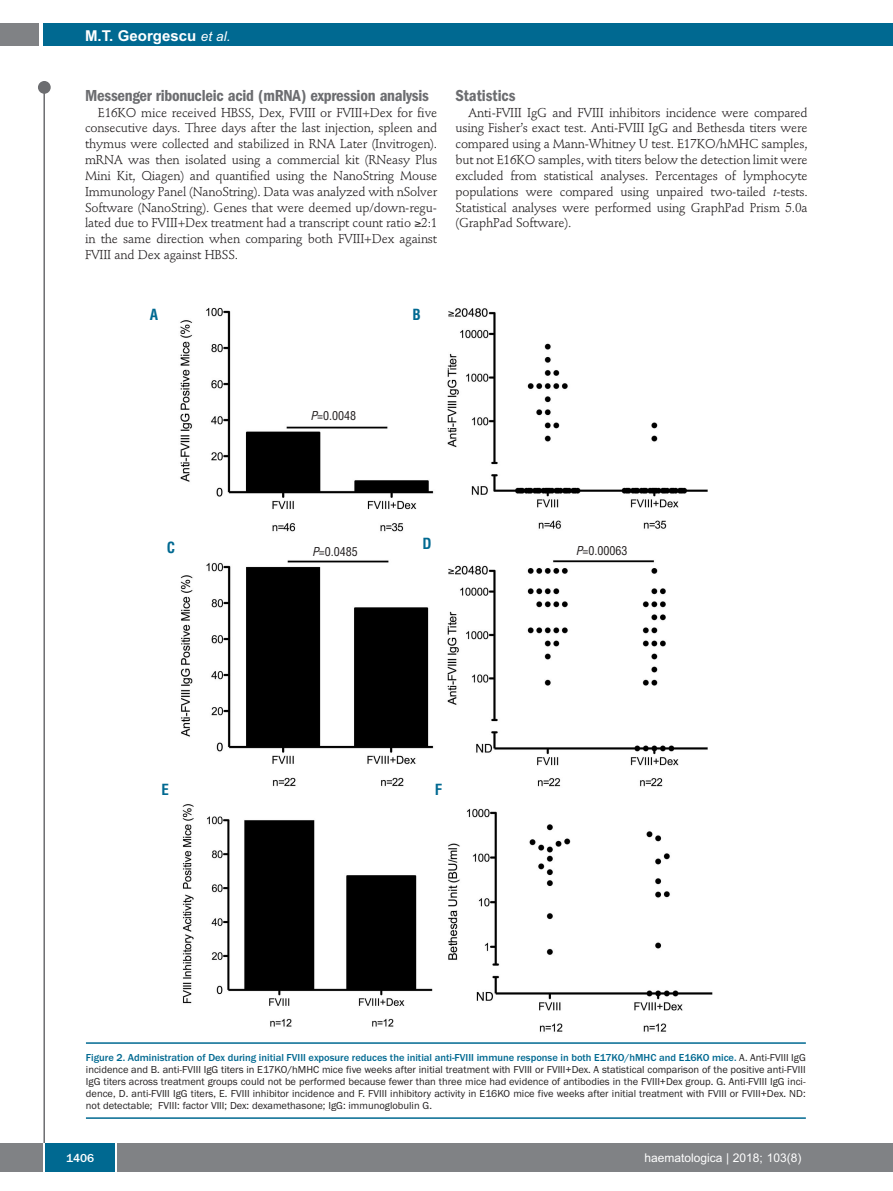
<style>
.page{position:relative;width:893px;height:1191px;background:#fff}
.page>*{position:absolute;margin:0;border:0;box-sizing:border-box;transform-origin:0 0}
.t1{font:600 condensed 16.5px "Franklin Gothic";letter-spacing:-.015em;color:#6c6d70}
.t2{font:700 15px "Arial";color:#fff}
.t3{font:700 condensed 15px "Helvetica";color:#006991}
.t4{font:12.75px/15.9px "Stempel Schneidler";letter-spacing:-.015em;color:#231f20;text-align:justify}
.t5{font:12px "Arial";color:#fff}
.t6{font:condensed 12px "Helvetica";color:#231f20}
.t7{font:500 12px "Franklin Gothic";color:#fff}
.t8{font:10.5px/12px "Franklin Gothic";color:#231f20;text-align:justify}
.s1{font-weight:400;font-style:italic;font-size:13.5px}
.s2{font-style:italic}
.s3{font-weight:500;color:#006991}
</style>
<div class="page">
<div style="left:38px;top:81px;width:13px;height:13px;background:#6c6d70;border-radius:50%"></div>
<hr style="left:43px;top:84px;width:2px;height:1061px;background:#6c6d70">
<div style="left:43px;top:23px;width:850px;height:22px;background:#006991"></div>
<div style="left:0;top:23px;width:39px;height:22px;background:#808285"></div>
<div style="left:0;top:1143px;width:893px;height:28px;background:#808285"></div>
<div style="left:45px;top:1143px;width:71px;height:28px;background:#006991"></div>
<hr style="left:43px;top:1143px;width:2px;height:28px;background:#fff">
<svg style="left:116px;top:1143px;width:1px;height:28px"></svg>
<img style="left:160px;top:307px;width:574px;height:737px">
<hr style="left:86px;top:1042px;width:720px;height:1px;background:#006991">
<hr style="left:86px;top:1117px;width:720px;height:1px;background:#006991">
<p class="t2" style="left:85px;top:27px;width:147px">M.T. Georgescu <span class="s1">et al.</span></p>
<p class="t1" style="left:85px;top:90px;width:345px">Messenger ribonucleic acid (mRNA) expression analysis</p>
<p class="t4" style="left:85px;top:105px;width:354px;text-indent:13px">E16KO mice received HBSS, Dex, FVIII or FVIII+Dex for five consecutive days. Three days after the last injection, spleen and thymus were collected and stabilized in RNA Later (Invitrogen). mRNA was then isolated using a commercial kit (RNeasy Plus Mini Kit, Qiagen) and quantified using the NanoString Mouse Immunology Panel (NanoString). Data was analyzed with nSolver Software (NanoString). Genes that were deemed up/down-regu&shy;lated due to FVIII+Dex treatment had a transcript count ratio ≥2:1 in the same direction when comparing both FVIII+Dex against FVIII and Dex against HBSS.</p>
<p class="t3" style="left:150px;top:306px;width:10px">A</p>
<p class="t3" style="left:412px;top:306px;width:10px">B</p>
<p class="t1" style="left:455px;top:90px;width:62px">Statistics</p>
<p class="t4" style="left:455px;top:105px;width:354px;text-indent:13px">Anti-FVIII IgG and FVIII inhibitors incidence were compared using Fisher’s exact test. Anti-FVIII IgG and Bethesda titers were compared using a Mann-Whitney U test. E17KO/hMHC samples, but not E16KO samples, with titers below the detection limit were excluded from statistical analyses. Percentages of lymphocyte populations were compared using unpaired two-tailed <span class="s2">t</span>-tests.<br>Statistical analyses were performed using GraphPad Prism 5.0a (GraphPad Software).</p>
<p class="t6" style="left:311px;top:409px;width:47px"><span class="s2">P</span>=0.0048</p>
<p class="t3" style="left:167px;top:538px;width:10px">C</p>
<p class="t3" style="left:422px;top:535px;width:11px">D</p>
<p class="t6" style="left:312px;top:545px;width:47px"><span class="s2">P</span>=0.0485</p>
<p class="t6" style="left:576px;top:543px;width:53px"><span class="s2">P</span>=0.00063</p>
<p class="t3" style="left:161px;top:780px;width:9px">E</p>
<p class="t3" style="left:435px;top:780px;width:9px">F</p>
<p class="t8" style="left:86px;top:1051px;width:721px"><span class="s3">Figure 2. Administration of Dex during initial FVIII exposure reduces the initial anti-FVIII immune response in both E17KO/hMHC and E16KO mice.</span> A. Anti-FVIII IgG incidence and B. anti-FVIII IgG titers in E17KO/hMHC mice five weeks after initial treatment with FVIII or FVIII+Dex. A statistical comparison of the positive anti-FVIII IgG titers across treatment groups could not be performed because fewer than three mice had evidence of antibodies in the FVIII+Dex group. G. Anti-FVIII IgG inci&shy;dence, D. anti-FVIII IgG titers, E. FVIII inhibitor incidence and F. FVIII inhibitory activity in E16KO mice five weeks after initial treatment with FVIII or FVIII+Dex. ND: not detectable; FVIII: factor VIII; Dex: dexamethasone; IgG: immunoglobulin G.</p>
<p class="t7" style="left:66px;top:1150px;width:30px">1406</p>
<p class="t5" style="left:644px;top:1150px;width:158px">haematologica | 2018; 103(8)</p>
</div>
